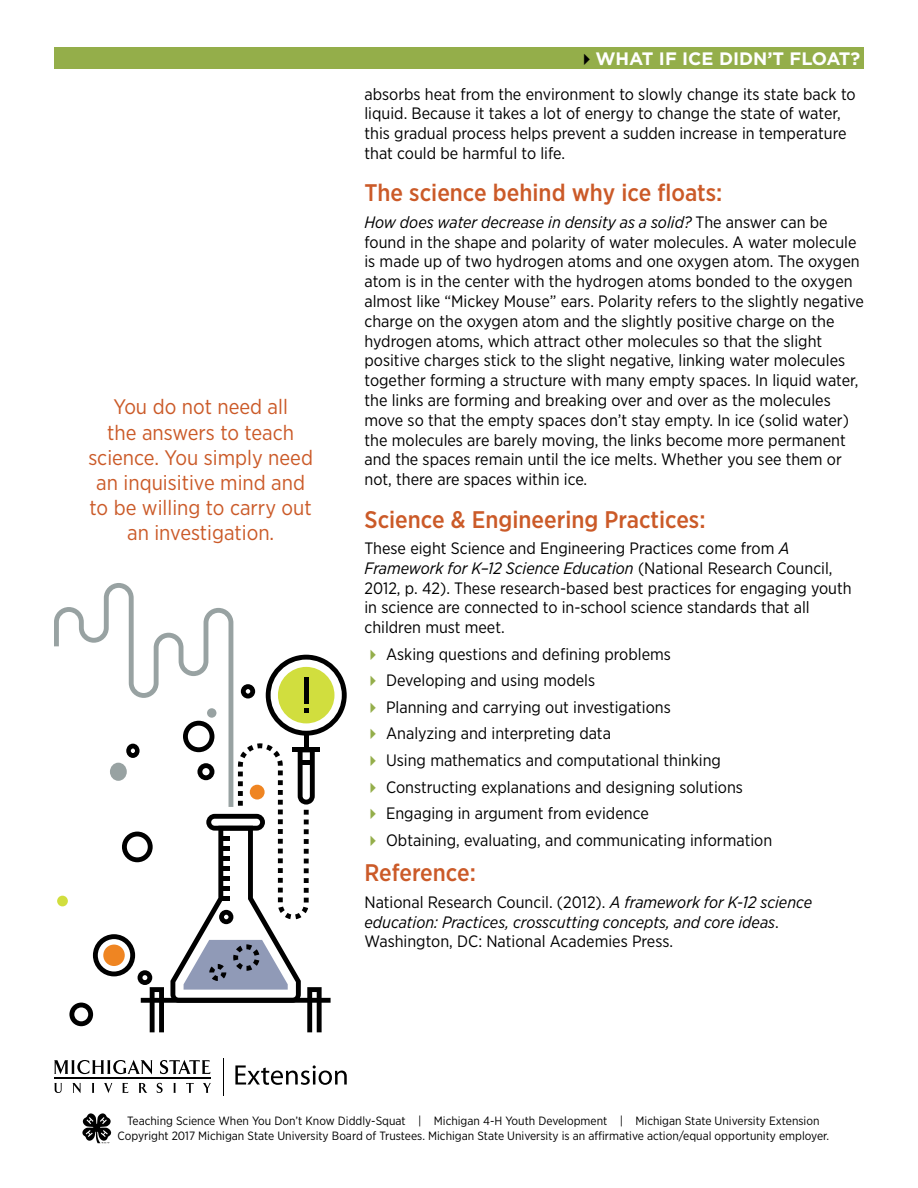
<style>
.page{position:relative;width:918px;height:1188px;background:#fff}
.page>*{position:absolute;margin:0;border:0;box-sizing:border-box;transform-origin:0 0}
.Subhead1{font:500 24px "Gotham Narrow";color:#cb5a28}
.Body{font:21px/25.2px "Gotham Narrow";color:#cb5a28;text-align:center}
.t1{font:700 18px "Gotham";color:#fff}
.Body-2{font:16.5px/19.8px "Gotham Narrow";color:#000}
.Body-3{font:italic 16.5px/19.8px "Gotham Narrow";color:#000}
.t2{font:12px/14.4px "Gotham Narrow";color:#000;text-align:center}
.s1{color:#000}
.s2{font-style:italic}
.s3{font-style:normal}
</style>
<div class="page">
<div style="left:54px;top:47px;width:810px;height:21px;background:#94ae4a"></div>
<svg style="left:82px;top:1113px;width:29px;height:31px"></svg>
<svg style="left:54px;top:583px;width:293px;height:449px"></svg>
<svg style="left:54px;top:1083px;width:8px;height:10px"></svg>
<svg style="left:72px;top:1083px;width:9px;height:10px"></svg>
<svg style="left:92px;top:1083px;width:2px;height:10px"></svg>
<svg style="left:104px;top:1083px;width:9px;height:10px"></svg>
<svg style="left:122px;top:1083px;width:6px;height:10px"></svg>
<svg style="left:139px;top:1083px;width:8px;height:10px"></svg>
<svg style="left:157px;top:1083px;width:6px;height:10px"></svg>
<svg style="left:173px;top:1083px;width:3px;height:10px"></svg>
<svg style="left:186px;top:1083px;width:8px;height:10px"></svg>
<svg style="left:203px;top:1083px;width:8px;height:10px"></svg>
<svg style="left:54px;top:1060px;width:99px;height:14px"></svg>
<svg style="left:160px;top:1060px;width:50px;height:14px"></svg>
<hr style="left:54px;top:1077px;width:157px;height:2px;background:#000">
<svg style="left:235px;top:1065px;width:112px;height:20px"></svg>
<hr style="left:223px;top:1058px;width:1px;height:37px;background:#000">
<p class="Body" style="left:88px;top:394px;width:226px">You do not need all<br>the answers to teach science. You simply need an inquisitive mind and to be willing to carry out an investigation.</p>
<p class="t1" style="left:577px;top:46px;width:284px"><span class="s1">✔</span> WHAT IF ICE DIDN’T FLOAT?</p>
<p class="Body-2" style="left:364px;top:84px;width:493px">absorbs heat from the environment to slowly change its state back to liquid. Because it takes a lot of energy to change the state of water, this gradual process helps prevent a sudden increase in temperature that could be harmful to life.</p>
<p class="Subhead1" style="left:364px;top:178px;width:359px">The science behind why ice floats:</p>
<p class="Body-2" style="left:364px;top:212px;width:501px"><span class="s2">How does water decrease in density as a solid?</span> The answer can be found in the shape and polarity of water molecules. A water molecule is made up of two hydrogen atoms and one oxygen atom. The oxygen atom is in the center with the hydrogen atoms bonded to the oxygen almost like “Mickey Mouse” ears. Polarity refers to the slightly negative charge on the oxygen atom and the slightly positive charge on the hydrogen atoms, which attract other molecules so that the slight positive charges stick to the slight negative, linking water molecules together forming a structure with many empty spaces. In liquid water, the links are forming and breaking over and over as the molecules move so that the empty spaces don’t stay empty. In ice (solid water) the molecules are barely moving, the links become more permanent and the spaces remain until the ice melts. Whether you see them or not, there are spaces within ice.</p>
<p class="Subhead1" style="left:364px;top:504px;width:343px">Science &amp; Engineering Practices:</p>
<p class="Body-2" style="left:364px;top:538px;width:489px">These eight Science and Engineering Practices come from <span class="s2">A Framework for K–12 Science Education</span> (National Research Council, 2012, p. 42). These research-based best practices for engaging youth in science are connected to in-school science standards that all children must meet.</p>
<p class="Body-2" style="left:386px;top:644px;width:286px">Asking questions and defining problems</p>
<p class="Body-2" style="left:386px;top:670px;width:211px">Developing and using models</p>
<p class="Body-2" style="left:386px;top:697px;width:286px">Planning and carrying out investigations</p>
<p class="Body-2" style="left:386px;top:723px;width:226px">Analyzing and interpreting data</p>
<p class="Body-2" style="left:386px;top:750px;width:336px">Using mathematics and computational thinking</p>
<p class="Body-2" style="left:386px;top:777px;width:358px">Constructing explanations and designing solutions</p>
<p class="Body-2" style="left:386px;top:803px;width:264px">Engaging in argument from evidence</p>
<p class="Body-2" style="left:386px;top:830px;width:388px">Obtaining, evaluating, and communicating information</p>
<p class="Subhead1" style="left:364px;top:858px;width:113px">Reference:</p>
<p class="Body-3" style="left:364px;top:892px;width:449px"><span class="s3">National Research Council. (2012).</span> A framework for K-12 science education: Practices, crosscutting concepts, and core ideas<span class="s3">.<br>Washington, DC: National Academies Press.</span></p>
<p class="t2" style="left:118px;top:1114px;width:713px">Teaching Science When You Don’t Know Diddly-Squat | Michigan 4-H Youth Development | Michigan State University Extension<br>Copyright 2017 Michigan State University Board of Trustees. Michigan State University is an affirmative action/equal opportunity employer.</p>
</div>
